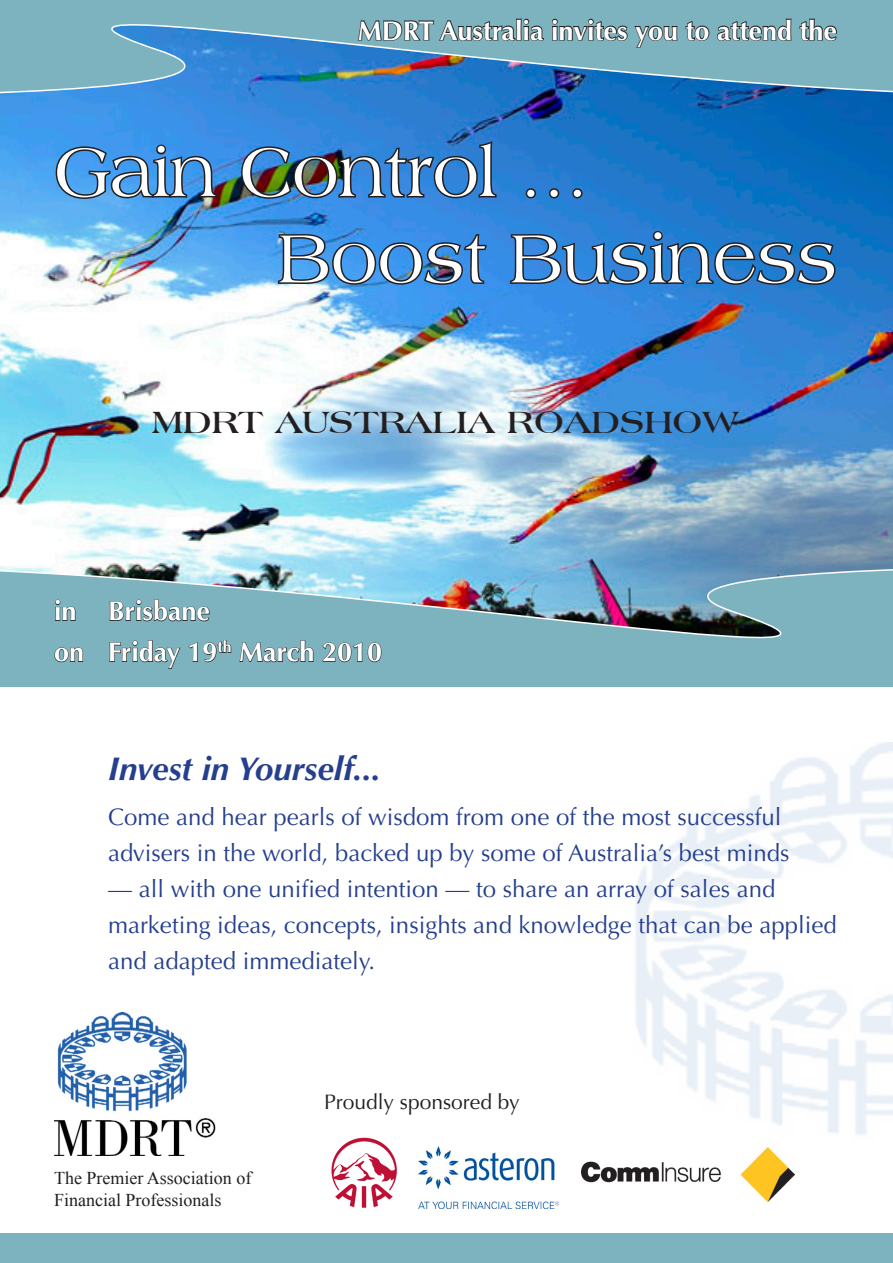
<style>
.page{position:relative;width:893px;height:1263px;background:#fff}
.page>*{position:absolute;margin:0;border:0;box-sizing:border-box;transform-origin:0 0}
.Title_--_heading_1{font:72px "Americana BT";color:#fff}
.Title_--_heading_2{font:700 33px "Americana BT";color:#231f20;scale:1.1 1}
.Title_--_blurb_headi{font:italic 700 33px "Optima";color:#253f8e}
.Title_--_heading_3{font:700 27px "Optima";color:#fff}
.Title_--_heading_4{font:700 27px "Optima";color:#fff}
.Title_--_blurb{font:24px/36px "Optima";color:#253f8e}
.t1{font:21px "Optima";color:#231f20}
.t2{font:18px/21.6px "Times New Roman";color:#231f20}
</style>
<div class="page">
<div style="left:0;top:1233px;width:893px;height:30px;background:#7db2bf"></div>
<img style="left:0;top:97px;width:893px;height:468px">
<svg style="left:0;top:0;width:893px;height:97px;fill:#7db2bf"></svg>
<svg style="left:54px;top:142px;width:164px;height:58px"></svg>
<img style="left:240px;top:139px;width:258px;height:61px">
<svg style="left:523px;top:186px;width:15px;height:14px"></svg>
<svg style="left:547px;top:186px;width:15px;height:14px"></svg>
<svg style="left:570px;top:186px;width:15px;height:14px"></svg>
<img style="left:276px;top:232px;width:212px;height:54px">
<svg style="left:508px;top:229px;width:329px;height:58px"></svg>
<svg style="left:0;top:565px;width:893px;height:123px;fill:#7db2bf"></svg>
<svg style="left:55px;top:599px;width:21px;height:22px"></svg>
<svg style="left:109px;top:599px;width:101px;height:23px"></svg>
<svg style="left:54px;top:647px;width:29px;height:15px"></svg>
<svg style="left:109px;top:640px;width:72px;height:29px"></svg>
<svg style="left:187px;top:639px;width:44px;height:23px"></svg>
<svg style="left:239px;top:634px;width:75px;height:28px"></svg>
<svg style="left:322px;top:642px;width:60px;height:20px"></svg>
<svg style="left:357px;top:0;width:188px;height:42px"></svg>
<svg style="left:551px;top:18px;width:127px;height:31px"></svg>
<svg style="left:685px;top:20px;width:25px;height:22px"></svg>
<svg style="left:716px;top:18px;width:76px;height:24px"></svg>
<svg style="left:799px;top:18px;width:39px;height:24px"></svg>
<img style="left:419px;top:1147px;width:140px;height:62px">
<img style="left:581px;top:1148px;width:213px;height:54px">
<img style="left:331px;top:1137px;width:66px;height:71px">
<img style="left:54px;top:1013px;width:162px;height:143px">
<p class="Title_--_heading_3" style="left:358px;top:15px;width:481px">MDRT Australia invites you to attend the</p>
<p class="Title_--_heading_1" style="left:54px;top:130px;width:536px">Gain Control ...</p>
<p class="Title_--_heading_1" style="left:278px;top:216px;width:561px">Boost Business</p>
<p class="Title_--_heading_2" style="left:152px;top:402px;width:535px">MDRT AUSTRALIA ROADSHOW</p>
<p class="Title_--_heading_4" style="left:54px;top:595px;width:158px">in Brisbane</p>
<p class="Title_--_heading_4" style="left:54px;top:636px;width:330px">on Friday 19<sup>th</sup> March 2010</p>
<p class="Title_--_blurb_headi" style="left:108px;top:750px;width:274px">Invest in Yourself...</p>
<p class="Title_--_blurb" style="left:108px;top:799px;width:683px">Come and hear pearls of wisdom from one of the most successful advisers in the world, backed up by some of Australia’s best minds</p>
<p class="Title_--_blurb" style="left:108px;top:871px;width:730px">— all with one unified intention — to share an array of sales and marketing ideas, concepts, insights and knowledge that can be applied and adapted immediately.</p>
<p class="t2" style="left:54px;top:1167px;width:199px">The Premier Association of<br>Financial Professionals</p>
<p class="t1" style="left:324px;top:1090px;width:197px">Proudly sponsored by</p>
</div>
